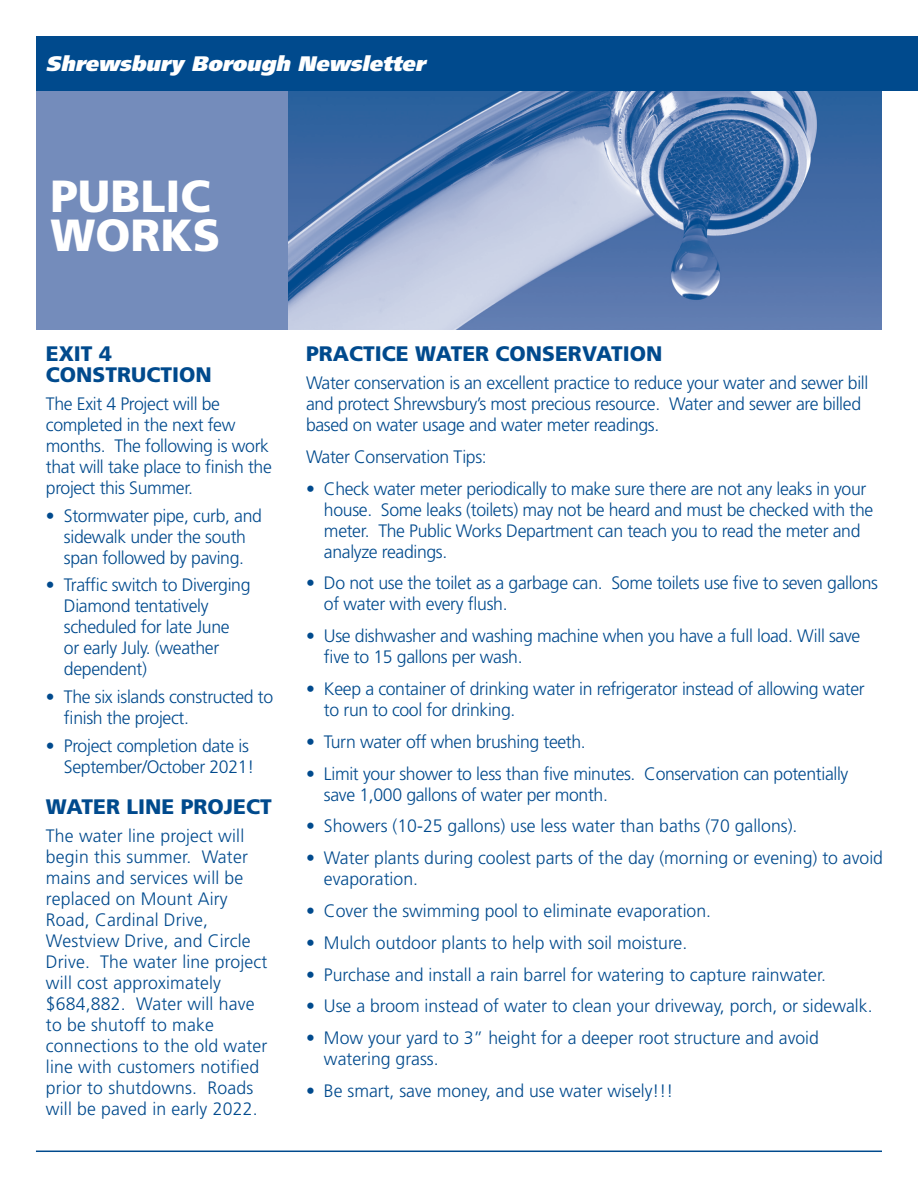
<style>
.page{position:relative;width:918px;height:1188px;background:#fff}
.page>*{position:absolute;margin:0;border:0;box-sizing:border-box;transform-origin:0 0}
.t1{font:900 45px/39.8px "Frutiger";color:#fff}
.t2{font:900 21px/21px "Frutiger";color:#004a8d}
.t3{font:italic 900 21px "Frutiger";color:#fff}
.t4{font:300 18px/21px "Frutiger";letter-spacing:-.02em;color:#004a8d}
.t5{font:300 18px/21px "Frutiger";color:#004a8d}
.t6{font:300 18px/21px "Frutiger";letter-spacing:.01em;color:#004a8d}
</style>
<div class="page">
<img style="left:288px;top:91px;width:594px;height:238px">
<div style="left:36px;top:63px;width:252px;height:266px;background:#748cbb"></div>
<div style="left:36px;top:36px;width:882px;height:55px;background:#004a8d"></div>
<hr style="left:36px;top:1151px;width:846px;height:1px;background:#004a8d">
<p class="t3" style="left:46px;top:51px;width:386px">Shrewsbury Borough Newsletter</p>
<h1 class="t1" style="left:50px;top:176px;width:172px">PUBLIC<br>WORKS</h1>
<p class="t2" style="left:46px;top:343px;width:167px">EXIT 4<br>CONSTRUCTION</p>
<p class="t4" style="left:46px;top:393px;width:227px">The Exit 4 Project will be completed in the next few months. The following is work that will take place to finish the project this Summer.</p>
<p class="t4" style="left:46px;top:505px;width:217px;text-align:center">• Stormwater pipe, curb, and sidewalk under the south span followed by paving.</p>
<p class="t4" style="left:64px;top:575px;width:188px;text-indent:-18px">• Traffic switch to Diverging<br>Diamond tentatively scheduled for late June<br>or early July. (weather dependent)</p>
<p class="t4" style="left:64px;top:687px;width:211px;text-indent:-18px">• The six islands constructed to finish the project.</p>
<p class="t4" style="left:46px;top:735px;width:210px;text-align:right">• Project completion date is<br>September/October 2021!</p>
<p class="t2" style="left:46px;top:796px;width:227px">WATER LINE PROJECT</p>
<p class="t6" style="left:46px;top:825px;width:223px">The water line project will begin this summer. Water mains and services will be replaced on Mount Airy<br>Road, Cardinal Drive,<br>Westview Drive, and Circle<br>Drive. The water line project will cost approximately $684,882. Water will have to be shutoff to make connections to the old water line with customers notified prior to shutdowns. Roads will be paved in early 2022.</p>
<p class="t2" style="left:306px;top:343px;width:358px">PRACTICE WATER CONSERVATION</p>
<p class="t4" style="left:306px;top:372px;width:564px">Water conservation is an excellent practice to reduce your water and sewer bill and protect Shrewsbury’s most precious resource. Water and sewer are billed based on water usage and water meter readings.</p>
<p class="t4" style="left:306px;top:446px;width:182px">Water Conservation Tips:</p>
<p class="t4" style="left:324px;top:478px;width:551px;text-indent:-18px">• Check water meter periodically to make sure there are not any leaks in your house. Some leaks (toilets) may not be heard and must be checked with the meter. The Public Works Department can teach you to read the meter and analyze readings.</p>
<p class="t4" style="left:324px;top:573px;width:556px;text-indent:-18px">• Do not use the toilet as a garbage can. Some toilets use five to seven gallons of water with every flush.</p>
<p class="t4" style="left:324px;top:626px;width:538px;text-indent:-18px">• Use dishwasher and washing machine when you have a full load. Will save five to 15 gallons per wash.</p>
<p class="t4" style="left:324px;top:679px;width:542px;text-indent:-18px">• Keep a container of drinking water in refrigerator instead of allowing water to run to cool for drinking.</p>
<p class="t4" style="left:306px;top:731px;width:281px">• Turn water off when brushing teeth.</p>
<p class="t4" style="left:324px;top:763px;width:526px;text-indent:-18px">• Limit your shower to less than five minutes. Conservation can potentially save 1,000 gallons of water per month.</p>
<p class="t5" style="left:306px;top:816px;width:493px">• Showers (10-25 gallons) use less water than baths (70 gallons).</p>
<p class="t5" style="left:324px;top:848px;width:561px;text-indent:-18px">• Water plants during coolest parts of the day (morning or evening) to avoid evaporation.</p>
<p class="t5" style="left:306px;top:901px;width:407px">• Cover the swimming pool to eliminate evaporation.</p>
<p class="t5" style="left:306px;top:932px;width:383px">• Mulch outdoor plants to help with soil moisture.</p>
<p class="t5" style="left:306px;top:964px;width:522px">• Purchase and install a rain barrel for watering to capture rainwater.</p>
<p class="t5" style="left:306px;top:996px;width:568px">• Use a broom instead of water to clean your driveway, porch, or sidewalk.</p>
<p class="t5" style="left:324px;top:1028px;width:497px;text-indent:-18px">• Mow your yard to 3” height for a deeper root structure and avoid watering grass.</p>
<p class="t5" style="left:306px;top:1081px;width:369px">• Be smart, save money, and use water wisely!!!</p>
</div>
